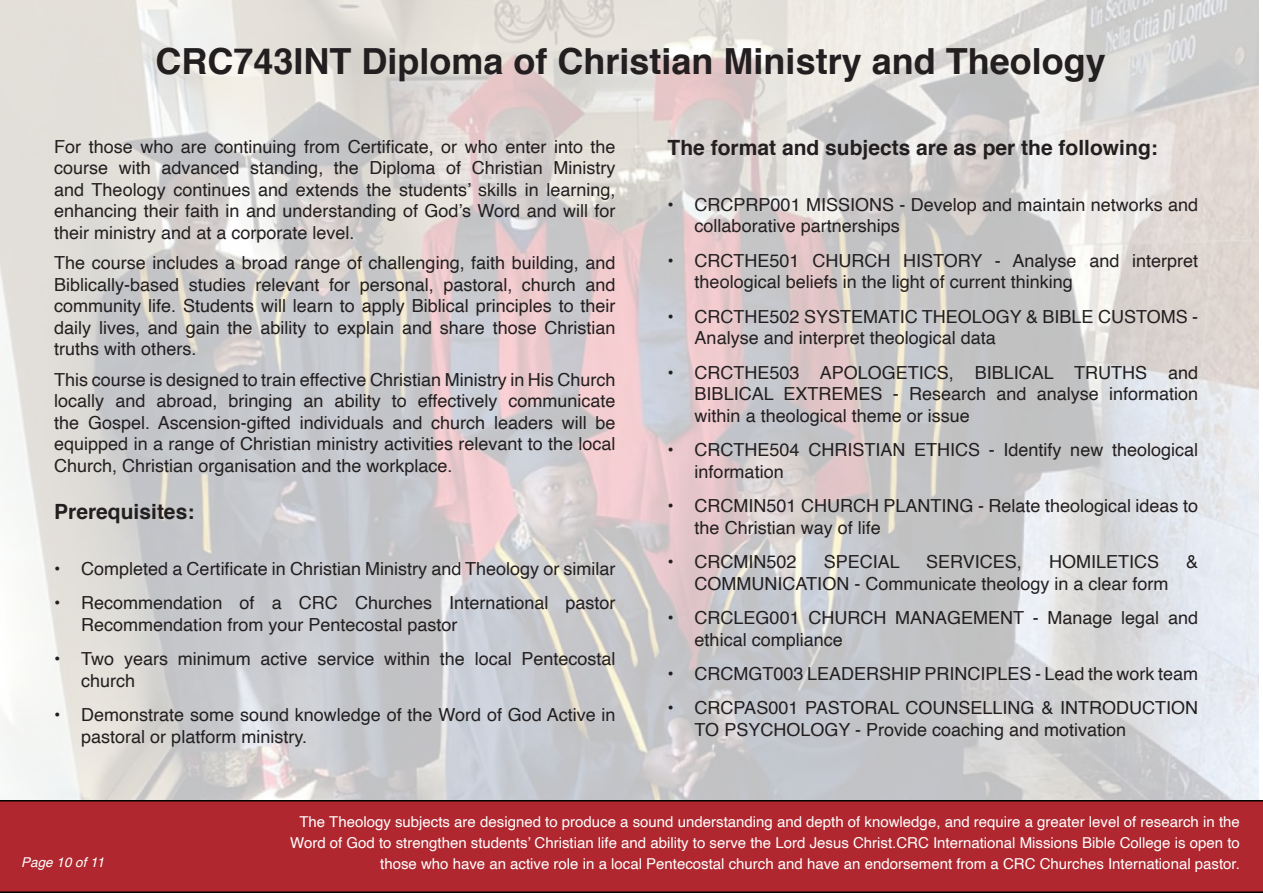
<style>
.page{position:relative;width:1263px;height:893px;background:#fff}
.page>*{position:absolute;margin:0;border:0;box-sizing:border-box;transform-origin:0 0}
.t1{font:700 36px "Helvetica";color:#231f20}
.t2{font:700 21px "Helvetica";color:#231f20}
.t3{font:18px/21.6px "Helvetica";color:#231f20}
.t4{font:15px/21px "Helvetica";color:#fff;text-align:right}
.t5{font:italic 13.5px "Helvetica";color:#fff}
</style>
<div class="page">
<img style="left:0;top:0;width:1263px;height:893px">
<div style="left:0;top:801px;width:1263px;height:91px;background:#b0272f"></div>
<h1 class="t1" style="left:155px;top:32px;width:952px">CRC743INT Diploma of Christian Ministry and Theology</h1>
<p class="t3" style="left:54px;top:136px;width:563px;text-align:justify">For those who are continuing from Certificate, or who enter into the course with advanced standing, the Diploma of Christian Ministry and Theology continues and extends the students’ skills in learning, enhancing their faith in and understanding of God’s Word and will for their ministry and at a corporate level.</p>
<p class="t3" style="left:54px;top:252px;width:563px;text-align:justify">The course includes a broad range of challenging, faith building, and Biblically-based studies relevant for personal, pastoral, church and community life. Students will learn to apply Biblical principles to their daily lives, and gain the ability to explain and share those Christian truths with others.</p>
<p class="t3" style="left:54px;top:369px;width:563px;text-align:justify">This course is designed to train effective Christian Ministry in His Church locally and abroad, bringing an ability to effectively communicate the Gospel. Ascension-gifted individuals and church leaders will be equipped in a range of Christian ministry activities relevant to the local Church, Christian organisation and the workplace.</p>
<p class="t2" style="left:54px;top:494px;width:142px">Prerequisites:</p>
<p class="t3" style="left:54px;top:558px;width:563px">• Completed a Certificate in Christian Ministry and Theology or similar</p>
<p class="t3" style="left:81px;top:592px;width:536px;text-indent:-27px">• Recommendation of a CRC Churches International pastor<br>Recommendation from your Pentecostal pastor</p>
<p class="t3" style="left:81px;top:648px;width:536px;text-indent:-27px">• Two years minimum active service within the local Pentecostal church</p>
<p class="t3" style="left:81px;top:704px;width:536px;text-indent:-27px">• Demonstrate some sound knowledge of the Word of God Active in pastoral or platform ministry.</p>
<p class="t2" style="left:668px;top:130px;width:492px">The format and subjects are as per the following:</p>
<p class="t3" style="left:695px;top:194px;width:505px;text-indent:-27px">• CRCPRP001 MISSIONS - Develop and maintain networks and collaborative partnerships</p>
<p class="t3" style="left:695px;top:250px;width:505px;text-indent:-27px">• CRCTHE501 CHURCH HISTORY - Analyse and interpret theological beliefs in the light of current thinking</p>
<p class="t3" style="left:695px;top:306px;width:505px;text-indent:-27px">• CRCTHE502 SYSTEMATIC THEOLOGY &amp; BIBLE CUSTOMS -<br>Analyse and interpret theological data</p>
<p class="t3" style="left:695px;top:362px;width:505px;text-align:justify;text-indent:-27px">• CRCTHE503 APOLOGETICS, BIBLICAL TRUTHS and BIBLICAL EXTREMES - Research and analyse information within a theological theme or issue</p>
<p class="t3" style="left:695px;top:440px;width:505px;text-indent:-27px">• CRCTHE504 CHRISTIAN ETHICS - Identify new theological information</p>
<p class="t3" style="left:695px;top:496px;width:505px;text-indent:-27px">• CRCMIN501 CHURCH PLANTING - Relate theological ideas to the Christian way of life</p>
<p class="t3" style="left:668px;top:552px;width:131px">• CRCMIN502</p>
<p class="t3" style="left:824px;top:552px;width:78px">SPECIAL</p>
<p class="t3" style="left:926px;top:552px;width:97px">SERVICES,</p>
<p class="t3" style="left:1049px;top:552px;width:112px">HOMILETICS</p>
<p class="t3" style="left:1186px;top:552px;width:14px">&amp;</p>
<p class="t3" style="left:695px;top:573px;width:475px">COMMUNICATION - Communicate theology in a clear form</p>
<p class="t3" style="left:695px;top:608px;width:505px;text-indent:-27px">• CRCLEG001 CHURCH MANAGEMENT - Manage legal and ethical compliance</p>
<p class="t3" style="left:668px;top:663px;width:532px">• CRCMGT003 LEADERSHIP PRINCIPLES - Lead the work team</p>
<p class="t3" style="left:695px;top:698px;width:505px;text-indent:-27px">• CRCPAS001 PASTORAL COUNSELLING &amp; INTRODUCTION<br>TO PSYCHOLOGY - Provide coaching and motivation</p>
<p class="t5" style="left:21px;top:852px;width:85px">Page 10 of 11</p>
<p class="t4" style="left:290px;top:812px;width:951px">The Theology subjects are designed to produce a sound understanding and depth of knowledge, and require a greater level of research in the<br>Word of God to strengthen students’ Christian life and ability to serve the Lord Jesus Christ.CRC International Missions Bible College is open to those who have an active role in a local Pentecostal church and have an endorsement from a CRC Churches International pastor.</p>
</div>
